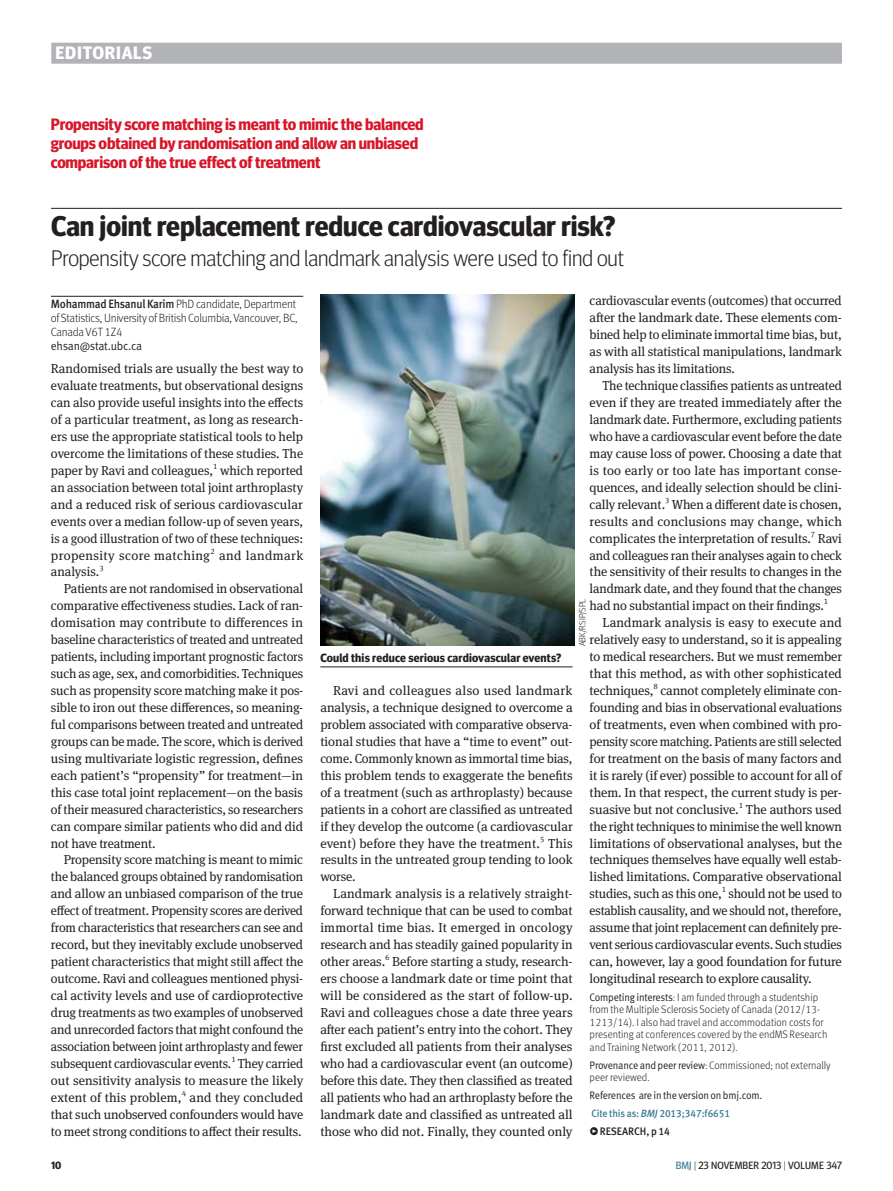
<style>
.page{position:relative;width:893px;height:1191px;background:#fff}
.page>*{position:absolute;margin:0;border:0;box-sizing:border-box;transform-origin:0 0}
.editorial_head_19{font:700 28.5px "Meta Headline OT";color:#231f20}
.editorial_intro{font:300 22.5px "Meta Headline OT";color:#231f20}
.t1{font:700 18px "Meta Headline OT";letter-spacing:.04em;color:#fff}
.quote{font:700 16.5px/18.8px "Meta Headline OT";letter-spacing:-.01em;color:#d71729}
.body_indent{font:13.05px/17px "Meta Serif Pro";letter-spacing:-.01em;color:#231f20;text-align:justify}
.body{font:13.05px/17px "Meta Serif Pro";color:#231f20;text-align:justify}
.body_indent-2{font:13.05px/17px "Meta Serif Pro";letter-spacing:-.01em;color:#231f20;text-align:justify;scale:.96 1}
.body-2{font:13.05px "Meta Serif Pro";letter-spacing:.03em;color:#231f20}
.editorial_author_det{font:300 12px/14.2px "Meta Pro";letter-spacing:-.02em;color:#231f20;scale:.95 1}
.caption_picture{font:700 12px "Meta Headline OT";letter-spacing:.015em;color:#231f20}
.acknol_sup_cor_to__r{font:300 10.8px/12.3px "Meta Pro";color:#231f20;scale:.95 1}
.acknol_sup_cor_to__r-2{font:10.8px "Meta Pro Normal";letter-spacing:-.02em;color:#231f20;scale:.93 1}
.t2{font:500 10.8px "Meta Pro";letter-spacing:-.01em;color:#231f20;scale:.95 1}
.t3{font:10.5px "Meta Headline OT";letter-spacing:.01em;color:#231f20}
.acknol_sup_cor_to__r-3{font:500 10.5px "Meta Pro";letter-spacing:-.01em;color:#3c7b93;scale:.93 1}
.t4{font:700 10.5px "Meta Headline OT";color:#231f20}
.credit{font:300 9px "Meta Headline OT";letter-spacing:.015em;color:#231f20}
.body_indent-3{font:7.8px "Meta Serif Pro";color:#231f20}
.body-3{font:7.8px "Meta Serif Pro";color:#231f20}
.body_indent-4{font:7.8px "Meta Serif Pro";color:#231f20;scale:.96 1}
.s1{font-weight:500}
.s2{font-family:"Meta Pro Normal";font-weight:400}
.s3{font-style:italic}
.s4{color:#3c7b93}
.s5{font-weight:300}
</style>
<div class="page">
<div style="left:51px;top:43px;width:791px;height:21px;background:#b2b3b7"></div>
<hr style="left:51px;top:208px;width:791px;height:1px;background:#231f20">
<hr style="left:51px;top:296px;width:252px;height:1px;background:#231f20">
<img style="left:320px;top:295px;width:255px;height:351px">
<hr style="left:320px;top:666px;width:253px;height:1px;background:#231f20">
<h3 class="t1" style="left:56px;top:42px;width:98px">EDITORIALS</h3>
<p class="quote" style="left:51px;top:115px;width:374px">Propensity score matching is meant to mimic the balanced groups obtained by randomisation and allow an unbiased comparison of the true effect of treatment</p>
<p class="editorial_head_19" style="left:51px;top:209px;width:566px">Can joint replacement reduce cardiovascular risk?</p>
<p class="editorial_intro" style="left:51px;top:245px;width:574px">Propensity score matching and landmark analysis were used to find out</p>
<p class="body_indent" style="left:590px;top:292px;width:254px">cardiovascular events (outcomes) that occurred after the landmark date. These elements com&shy;bined help to eliminate immortal time bias, but, as with all statistical manipulations, landmark analysis has its limitations.</p>
<p class="body_indent" style="left:590px;top:376px;width:254px;text-indent:13px">The technique classifies patients as untreated even if they are treated immediately after the landmark date. Furthermore, excluding patients who have a cardiovascular event before the date may cause loss of power. Choosing a date that is too early or too late has important conse&shy;quences, and ideally selection should be clini&shy;cally relevant.<sup>3</sup> When a different date is chosen, results and conclusions may change, which complicates the interpretation of results.</p>
<p class="editorial_author_det" style="left:51px;top:296px;width:261px"><span class="s1">Mohammad Ehsanul Karim</span> PhD candidate, Department of Statistics, University of British Columbia, Vancouver, BC, Canada V6T 1Z4<br><span class="s2">ehsan@stat.ubc.ca</span></p>
<p class="body" style="left:51px;top:359px;width:254px">Randomised trials are usually the best way to evaluate treatments, but observational designs can also provide useful insights into the effects of a particular treatment, as long as research&shy;ers use the appropriate statistical tools to help overcome the limitations of these studies. The paper by Ravi and colleagues,</p>
<p class="body-3" style="left:213px;top:460px;width:6px">1</p>
<p class="body" style="left:51px;top:461px;width:254px;text-indent:169px">which reported an association between total joint arthroplasty and a reduced risk of serious cardiovascular events over a median follow-up of seven years, is a good illustration of two of these techniques: propensity score matching</p>
<p class="body_indent-3" style="left:811px;top:528px;width:6px">7</p>
<p class="body_indent" style="left:590px;top:529px;width:254px;text-indent:228px">Ravi and colleagues ran their analyses again to check the sensitivity of their results to changes in the landmark date, and they found that the changes had no substantial impact on their findings.</p>
<p class="body-3" style="left:210px;top:545px;width:6px">2</p>
<p class="body-2" style="left:219px;top:545px;width:86px">and landmark</p>
<p class="body" style="left:51px;top:563px;width:54px">analysis.<sup>3</sup></p>
<p class="body_indent" style="left:51px;top:579px;width:254px;text-indent:13px">Patients are not randomised in observational comparative effectiveness studies. Lack of ran&shy;domisation may contribute to differences in baseline characteristics of treated and untreated patients, including important prognostic factors such as age, sex, and comorbidities. Techniques such as propensity score matching make it pos&shy;sible to iron out these differences, so meaning&shy;ful comparisons between treated and untreated groups can be made. The score, which is derived using multivariate logistic regression, defines each patient’s “propensity” for treatment—in this case total joint replacement—on the basis of their measured characteristics, so researchers can compare similar patients who did and did not have treatment.</p>
<p class="body_indent" style="left:51px;top:850px;width:254px;text-indent:13px">Propensity score matching is meant to mimic the balanced groups obtained by randomisation and allow an unbiased comparison of the true effect of treatment. Propensity scores are derived from characteristics that researchers can see and record, but they inevitably exclude unobserved patient characteristics that might still affect the outcome. Ravi and colleagues mentioned physi&shy;cal activity levels and use of cardioprotective drug treatments as two examples of unobserved and unrecorded factors that might confound the association between joint arthroplasty and fewer subsequent cardiovascular events.</p>
<p class="credit" style="left:577px;top:646px;width:49px;rotate:-90deg">ABK/RSIP/SPL</p>
<p class="body_indent-3" style="left:824px;top:596px;width:6px">1</p>
<p class="body_indent" style="left:590px;top:613px;width:254px;text-indent:13px">Landmark analysis is easy to execute and relatively easy to understand, so it is appealing to medical researchers. But we must remember that this method, as with other sophisticated techniques,</p>
<p class="caption_picture" style="left:320px;top:651px;width:242px">Could this reduce serious cardiovascular events?</p>
<p class="body_indent-3" style="left:653px;top:681px;width:6px">8</p>
<p class="body_indent" style="left:590px;top:681px;width:254px;text-indent:71px">cannot completely eliminate con&shy;founding and bias in observational evaluations of treatments, even when combined with pro&shy;pensity score matching. Patients are still selected for treatment on the basis of many factors and it is rarely (if ever) possible to account for all of them. In that respect, the current study is per&shy;suasive but not conclusive.<sup>1</sup> The authors used the right techniques to minimise the well known limitations of observational analyses, but the techniques themselves have equally well estab&shy;lished limitations. Comparative observational studies, such as this one,<sup>1</sup> should not be used to establish causality, and we should not, therefore, assume that joint replacement can definitely pre&shy;vent serious cardiovascular events. Such studies can, however, lay a good foundation for future longitudinal research to explore causality.</p>
<p class="acknol_sup_cor_to__r" style="left:590px;top:990px;width:252px"><span class="s2">Competing interests</span>: I am funded through a studentship from the Multiple Sclerosis Society of Canada (2012/13- 1213/14). I also had travel and accommodation costs for presenting at conferences covered by the endMS Research and Training Network (2011, 2012).</p>
<p class="acknol_sup_cor_to__r" style="left:590px;top:1058px;width:255px"><span class="s2">Provenance and peer review</span>: Commissioned; not externally peer reviewed.</p>
<p class="acknol_sup_cor_to__r-2" style="left:590px;top:1087px;width:187px">References are in the version on bmj.com.</p>
<p class="acknol_sup_cor_to__r-3" style="left:591px;top:1105px;width:151px">Cite this as: <span class="s3">BMJ</span> 2013;347:f6651</p>
<p class="t2" style="left:590px;top:1123px;width:86px">Ж RESEARCH, p 14</p>
<p class="body_indent" style="left:320px;top:681px;width:254px;text-indent:13px">Ravi and colleagues also used landmark analysis, a technique designed to overcome a problem associated with comparative observa&shy;tional studies that have a “time to event” out&shy;come. Commonly known as immortal time bias, this problem tends to exaggerate the benefits of a treatment (such as arthroplasty) because patients in a cohort are classified as untreated if they develop the outcome (a cardiovascular event) before they have the treatment.<sup>5</sup> This results in the untreated group tending to look worse.</p>
<p class="body_indent" style="left:320px;top:884px;width:254px;text-indent:13px">Landmark analysis is a relatively straight&shy;forward technique that can be used to combat immortal time bias. It emerged in oncology research and has steadily gained popularity in other areas.<sup>6</sup> Before starting a study, research&shy;ers choose a landmark date or time point that will be considered as the start of follow-up.<br>Ravi and colleagues chose a date three years after each patient’s entry into the cohort. They first excluded all patients from their analyses who had a cardiovascular event (an outcome) before this date. They then classified as treated all patients who had an arthroplasty before the landmark date and classified as untreated all those who did not. Finally, they counted only</p>
<p class="body_indent-4" style="left:231px;top:1053px;width:6px">1</p>
<p class="body_indent-2" style="left:51px;top:1054px;width:264px;text-indent:187px">They carried out sensitivity analysis to measure the likely extent of this problem,</p>
<p class="body_indent-3" style="left:182px;top:1087px;width:6px">4</p>
<p class="body_indent" style="left:51px;top:1088px;width:254px;text-indent:139px">and they concluded that such unobserved confounders would have to meet strong conditions to affect their results.</p>
<p class="t4" style="left:51px;top:1159px;width:12px">10</p>
<p class="t3" style="left:676px;top:1159px;width:168px"><span class="s4">BMJ</span> <span class="s5">|</span> 23 NOVEMBER 2013 <span class="s5">|</span> VOLUME 347</p>
</div>
